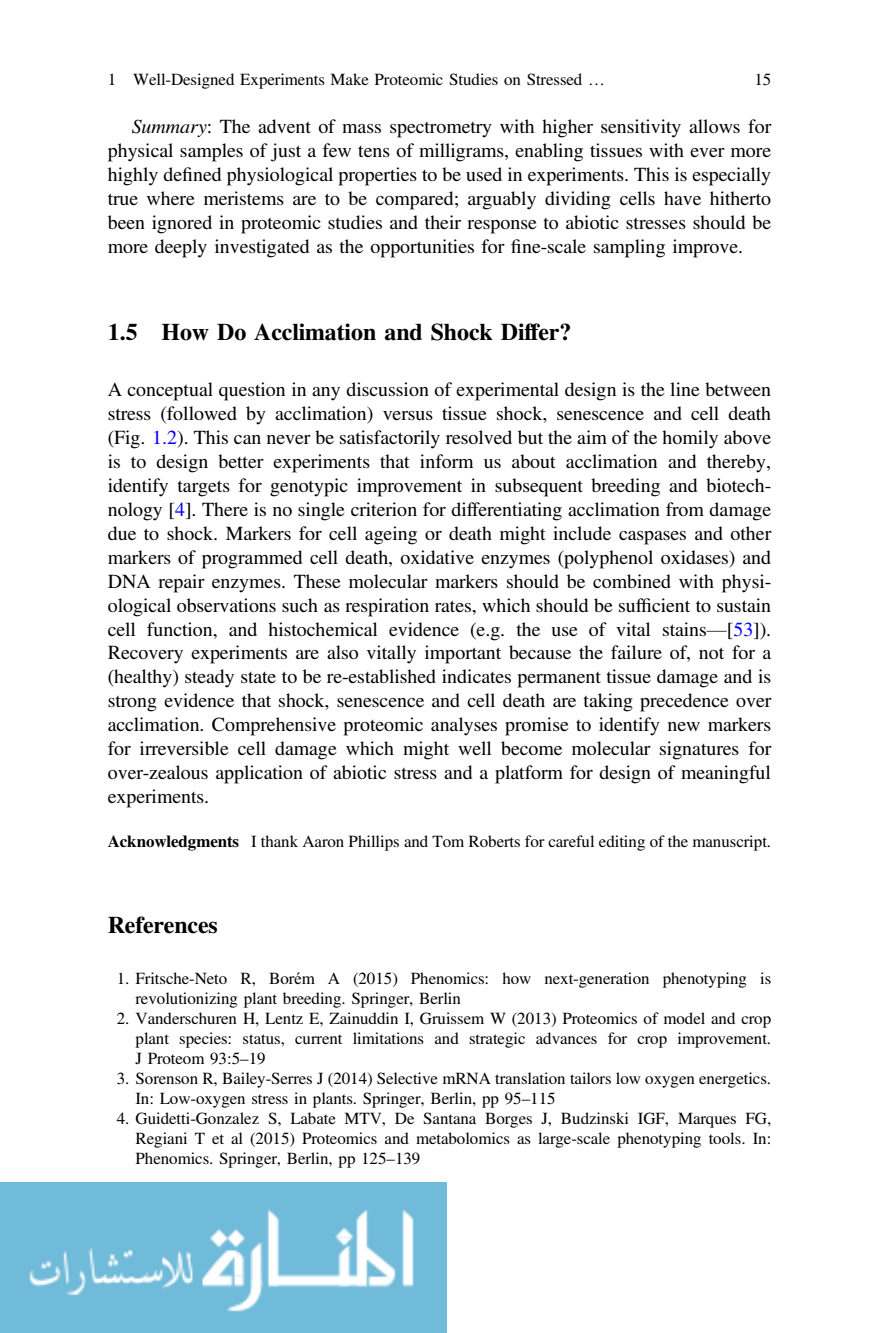
<style>
.page{position:relative;width:879px;height:1333px;background:#fff}
.page>*{position:absolute;margin:0;border:0;box-sizing:border-box;transform-origin:0 0}
.t1{font:24px "Vqmpkm Fphxdx Adv T Teeee 58 d 9.B";color:#000}
.t2{font:20px/24px "Jnrrqj Jrwrfy Adv TT5 ada 87 cc";color:#000;text-align:justify}
.t3{font:17px/19.8px "Jnrrqj Jrwrfy Adv TT5 ada 87 cc";color:#000}
.s1{font-family:"Xcrnbq Jcslpt Adv TT3713 a 231"}
.s2{font-family:"Kvdwxc Gbdjmw Adv T Tf 2 e 4 df 62.I"}
.s3{font-family:"Pfcrxr Fwrvkk Adv TT5 ada 87 cc+fb"}
.s4{color:#00f}
.s5{font-family:"Vqmpkm Fphxdx Adv T Teeee 58 d 9.B"}
.s6{font-family:"Ffljnw Vpftlj Adv T Tec 369687"}
.s7{font-family:"Kmnhhn Pkddcc Adv TT5 ada 87 cc"}
</style>
<div class="page">
<img style="left:0;top:1182px;width:446px;height:150px">
<p class="t3" style="left:108px;top:71px;width:499px">1 Well-Designed Experiments Make Proteomic Studies on Stressed <span class="s1">…</span></p>
<p class="t3" style="left:754px;top:71px;width:18px">15</p>
<p class="t2" style="left:108px;top:116px;width:665px;text-indent:24px"><span class="s2">Summary</span>: The advent of mass spectrometry with higher sensitivity allows for physical samples of just a few tens of milligrams, enabling tissues with ever more highly de<span class="s3">fi</span>ned physiological properties to be used in experiments. This is especially true where meristems are to be compared; arguably dividing cells have hitherto been ignored in proteomic studies and their response to abiotic stresses should be more deeply investigated as the opportunities for <span class="s3">fi</span>ne-scale sampling improve.</p>
<p class="t1" style="left:108px;top:324px;width:465px">1.5 How Do Acclimation and Shock Differ?</p>
<p class="t2" style="left:108px;top:380px;width:665px">A conceptual question in any discussion of experimental design is the line between stress (followed by acclimation) versus tissue shock, senescence and cell death (Fig. <span class="s4">1.2</span>). This can never be satisfactorily resolved but the aim of the homily above is to design better experiments that inform us about acclimation and thereby, identify targets for genotypic improvement in subsequent breeding and biotech&shy;nology [<span class="s4">4</span>]. There is no single criterion for differentiating acclimation from damage due to shock. Markers for cell ageing or death might include caspases and other markers of programmed cell death, oxidative enzymes (polyphenol oxidases) and DNA repair enzymes. These molecular markers should be combined with physi&shy;ological observations such as respiration rates, which should be suf<span class="s3">fi</span>cient to sustain cell function, and histochemical evidence (e.g. the use of vital stains<span class="s1">—</span>[<span class="s4">53</span>]).<br>Recovery experiments are also vitally important because the failure of, not for a (healthy) steady state to be re-established indicates permanent tissue damage and is strong evidence that shock, senescence and cell death are taking precedence over acclimation. Comprehensive proteomic analyses promise to identify new markers for irreversible cell damage which might well become molecular signatures for over-zealous application of abiotic stress and a platform for design of meaningful experiments.</p>
<p class="t3" style="left:108px;top:833px;width:665px"><span class="s5">Acknowledgments</span> I thank Aaron Phillips and Tom Roberts for careful editing of the manuscript.</p>
<p class="t1" style="left:108px;top:916px;width:111px">References</p>
<p class="t3" style="left:135px;top:970px;width:637px;text-indent:-19px">1. Fritsche-Neto R, Bor<span class="s6">é</span>m A (2015) Phenomics: how next-generation phenotyping is revolutionizing plant breeding. Springer, Berlin</p>
<p class="t3" style="left:135px;top:1010px;width:637px;text-align:justify;text-indent:-19px">2. Vanderschuren H, Lentz E, Zainuddin I, Gruissem W (2013) Proteomics of model and crop plant species: status, current limitations and strategic advances for crop improvement.<br>J Proteom 93:5<span class="s7">–</span>19</p>
<p class="t3" style="left:135px;top:1069px;width:637px;text-indent:-19px">3. Sorenson R, Bailey-Serres J (2014) Selective mRNA translation tailors low oxygen energetics.<br>In: Low-oxygen stress in plants. Springer, Berlin, pp 95<span class="s7">–</span>115</p>
<p class="t3" style="left:135px;top:1109px;width:637px;text-align:justify;text-indent:-19px">4. Guidetti-Gonzalez S, Labate MTV, De Santana Borges J, Budzinski IGF, Marques FG, Regiani T et al (2015) Proteomics and metabolomics as large-scale phenotyping tools. In:<br>Phenomics. Springer, Berlin, pp 125<span class="s7">–</span>139</p>
</div>
